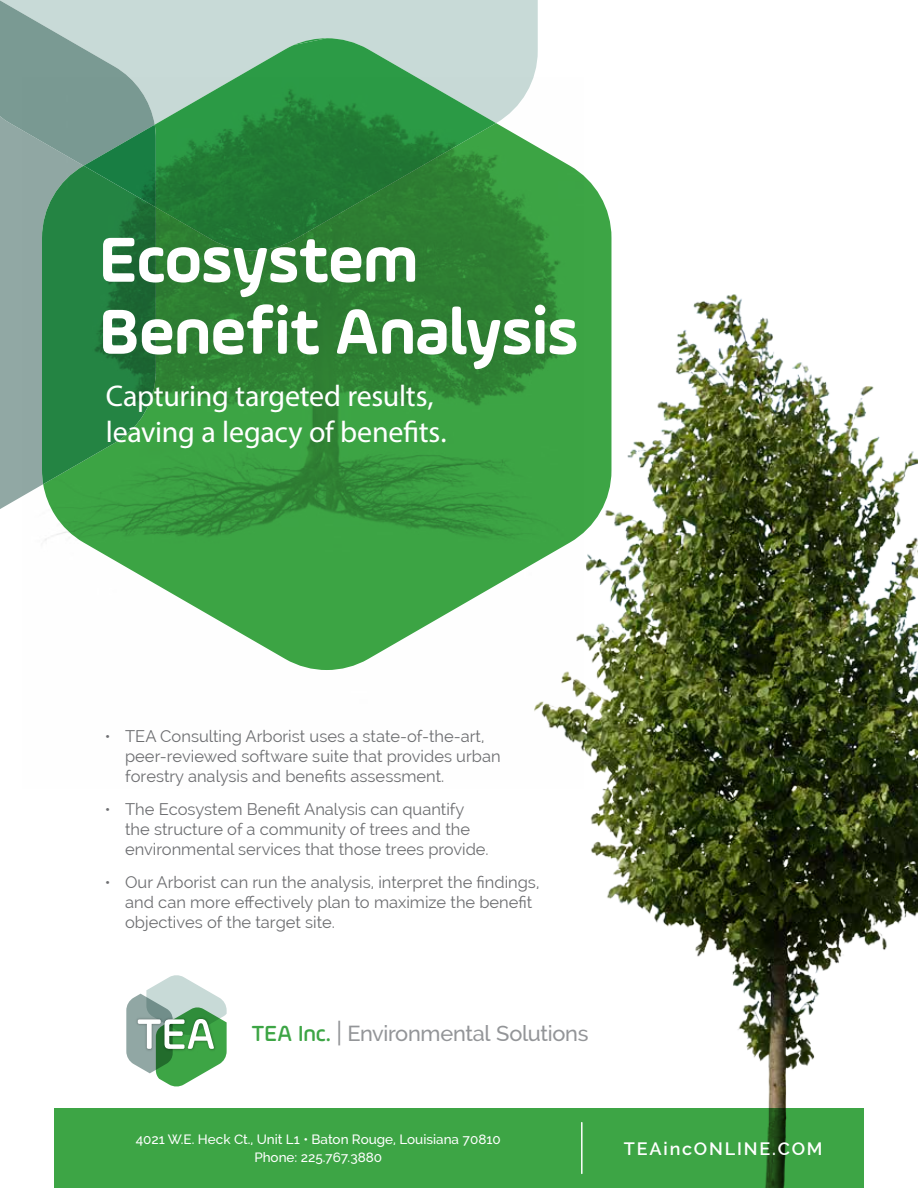
<style>
.page{position:relative;width:918px;height:1188px;background:#fff}
.page>*{position:absolute;margin:0;border:0;box-sizing:border-box;transform-origin:0 0}
.t1{font:700 67.5px/72px "Ample Soft";letter-spacing:-.01em;color:#fff}
.t2{font:30px/36px "Myriad Pro";letter-spacing:-.01em;color:#fff}
.t3{font:500 21.75px "Raleway";letter-spacing:-.01em;color:#939598}
.t4{font:600 18px "Raleway";letter-spacing:.1em;color:#fff}
.t5{font:16.5px/19.8px "Raleway";color:#6d6e71}
.t6{font:500 13.5px/18px "Raleway";color:#fff;text-align:center}
.s1{font-family:"Ample Soft";font-size:23.25px;color:#3da545}
.s2{font-size:27.3px}
</style>
<div class="page">
<img style="left:534px;top:292px;width:384px;height:816px">
<svg style="left:0;top:484px;width:43px;height:25px"></svg>
<div style="left:156px;top:0;width:382px;height:123px;background:#c8dad7"></div>
<svg style="left:43px;top:123px;width:568px;height:547px;fill:#3ca444"></svg>
<svg style="left:0;top:0;width:156px;height:484px;background:#5c9674"></svg>
<svg style="left:155px;top:38px;width:341px;height:213px;background:#449455"></svg>
<div style="left:54px;top:1108px;width:810px;height:80px;background:#3da545"></div>
<hr style="left:581px;top:1123px;width:2px;height:50px;background:#fff">
<svg style="left:126px;top:975px;width:101px;height:112px"></svg>
<h1 class="t1" style="left:98px;top:222px;width:482px">Ecosystem<br>Benefit Analysis</h1>
<h2 class="t2" style="left:106px;top:378px;width:342px">Capturing targeted results, leaving a legacy of benefits.</h2>
<p class="t5" style="left:125px;top:727px;width:377px;text-indent:-20px">• TEA Consulting Arborist uses a state-of-the-art, peer-reviewed software suite that provides urban forestry analysis and benefits assessment.</p>
<p class="t5" style="left:125px;top:799px;width:365px;text-indent:-20px">• The Ecosystem Benefit Analysis can quantify the structure of a community of trees and the environmental services that those trees provide.</p>
<p class="t5" style="left:125px;top:872px;width:416px;text-indent:-20px">• Our Arborist can run the analysis, interpret the findings, and can more effectively plan to maximize the benefit objectives of the target site.</p>
<h3 class="t3" style="left:251px;top:1021px;width:339px"><span class="s1">TEA Inc.</span> <span class="s2">|</span> Environmental Solutions</h3>
<p class="t6" style="left:136px;top:1131px;width:367px">4021 W.E. Heck Ct., Unit L1 • Baton Rouge, Louisiana 70810<br>Phone: 225.767.3880</p>
<p class="t4" style="left:624px;top:1138px;width:200px">TEAincONLINE.COM</p>
</div>
